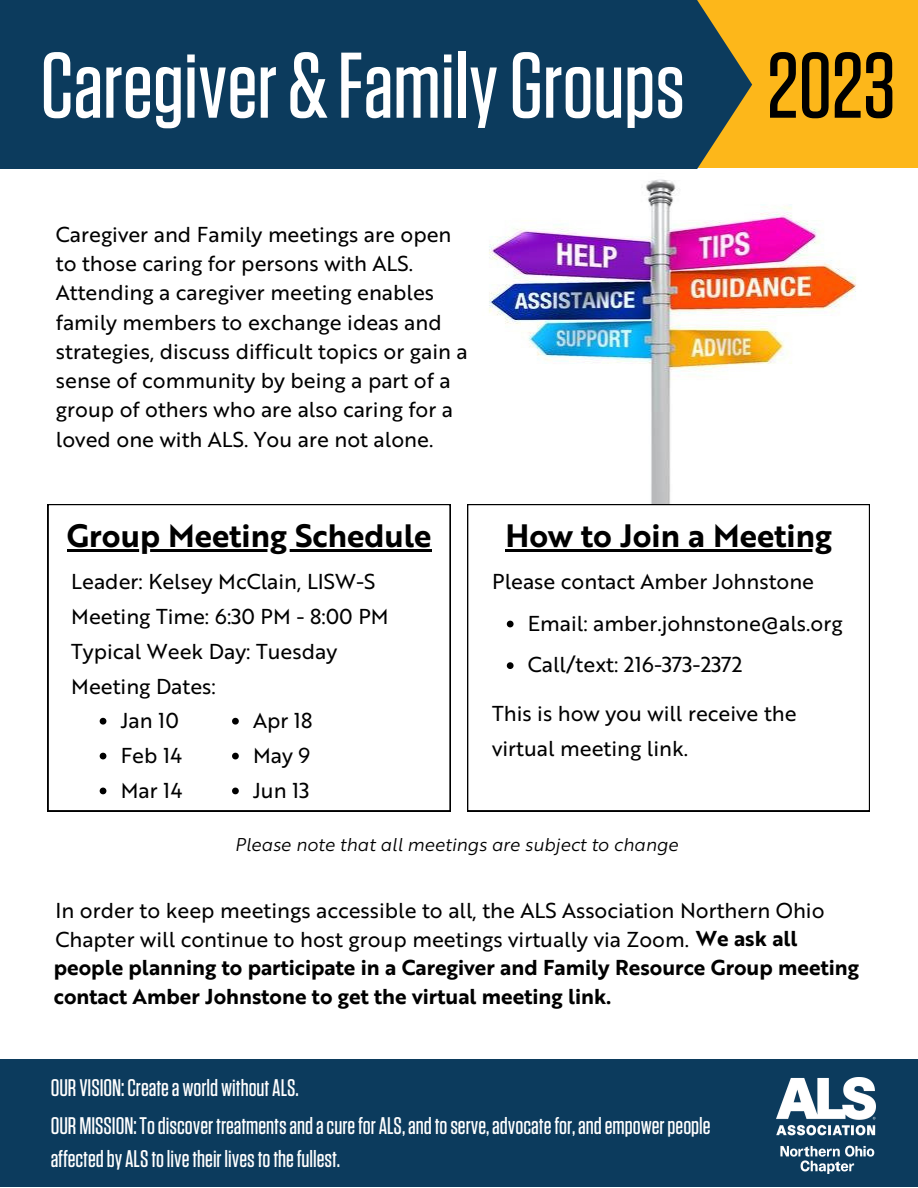
<style>
.page{position:relative;width:918px;height:1188px;background:#fff}
.page>*{position:absolute;margin:0;border:0;box-sizing:border-box;transform-origin:0 0}
.t1{font:500 93px "Tungsten";color:#fff}
.t2{font:500 93px "Tungsten";color:#000}
.t3{font:31.5px "Brother 1816 Bold";color:#000}
.t4{font:500 24px/38.1px "Tungsten";color:#fff}
.t5{font:21px/29.2px "Brother 1816 Regular";color:#000}
.t6{font:21px/29.2px "Brother 1816 Bold";color:#000}
.t7{font:18px "Brother 1816 Book Italic";color:#000}
.s1{font-family:"Brother 1816 Bold"}
</style>
<div class="page">
<div style="left:586px;top:0;width:332px;height:168px;background:#fdb71a"></div>
<div style="left:0;top:0;width:752px;height:169px;background:#0c3b5d"></div>
<div style="left:0;top:1059px;width:918px;height:128px;background:#0c3b5d"></div>
<img style="left:777px;top:1078px;width:99px;height:95px">
<img style="left:489px;top:179px;width:368px;height:325px">
<svg style="left:48px;top:504px;width:402px;height:307px"></svg>
<hr style="left:67px;top:549px;width:365px;height:2px;background:#000">
<svg style="left:232px;top:718px;width:7px;height:7px"></svg>
<svg style="left:232px;top:753px;width:7px;height:6px"></svg>
<svg style="left:232px;top:788px;width:7px;height:6px"></svg>
<svg style="left:100px;top:718px;width:6px;height:7px"></svg>
<svg style="left:100px;top:753px;width:6px;height:6px"></svg>
<svg style="left:100px;top:788px;width:6px;height:6px"></svg>
<svg style="left:467px;top:504px;width:403px;height:307px"></svg>
<hr style="left:506px;top:549px;width:326px;height:2px;background:#000">
<svg style="left:507px;top:621px;width:7px;height:6px"></svg>
<svg style="left:507px;top:662px;width:7px;height:7px"></svg>
<h1 class="t1" style="left:41px;top:28px;width:646px">Caregiver &amp; FamilyGroups</h1>
<p class="t5" style="left:56px;top:218px;width:413px">Caregiver and Family meetings are open to those caring for persons with ALS.<br>Attending a caregiver meeting enables family members to exchange ideas and strategies, discuss difficult topics or gain a sense of community by being a part of a group of others who are also caring for a loved one with ALS. You are not alone.</p>
<h1 class="t2" style="left:767px;top:28px;width:130px">2023</h1>
<h2 class="t3" style="left:67px;top:513px;width:366px">Group Meeting Schedule</h2>
<p class="t5" style="left:71px;top:565px;width:306px">Leader: Kelsey McClain, LISW-S</p>
<p class="t5" style="left:71px;top:600px;width:319px">Meeting Time: 6:30 PM - 8:00 PM</p>
<p class="t5" style="left:71px;top:635px;width:267px">Typical Week Day: Tuesday</p>
<p class="t5" style="left:71px;top:670px;width:146px">Meeting Dates:</p>
<p class="t5" style="left:253px;top:704px;width:61px">Apr 18</p>
<p class="t5" style="left:253px;top:739px;width:58px">May 9</p>
<p class="t5" style="left:253px;top:774px;width:58px">Jun 13</p>
<p class="t5" style="left:121px;top:702px;width:63px;line-height:34.8px">Jan 10<br>Feb 14<br>Mar 14</p>
<h2 class="t3" style="left:506px;top:513px;width:328px">How to Join a Meeting</h2>
<p class="t5" style="left:492px;top:566px;width:323px">Please contact Amber Johnstone</p>
<p class="t5" style="left:528px;top:601px;width:316px;line-height:41.7px">Email: amber.johnstone@als.org<br>Call/text: 216-373-2372</p>
<p class="t5" style="left:492px;top:695px;width:306px;line-height:34.8px">This is how you will receive the virtual meeting link.</p>
<p class="t7" style="left:235px;top:831px;width:445px">Please note that all meetings are subject to change</p>
<p class="t5" style="left:55px;top:894px;width:771px">In order to keep meetings accessible to all, the ALS Association Northern Ohio</p>
<p class="t5" style="left:55px;top:923px;width:744px">Chapter will continue to host group meetings virtually via Zoom. <span class="s1">We ask all</span></p>
<p class="t6" style="left:54px;top:952px;width:807px">people planning to participate in a Caregiver and Family Resource Group meeting contact Amber Johnstone to get the virtual meeting link.</p>
<p class="t4" style="left:51px;top:1069px;width:662px">OURVISION:Createa world withoutALS.<br>OURMISSION:Todiscover treatmentsandacureforALS,andtoserve,advocatefor,andempowerpeople</p>
<p class="t4" style="left:51px;top:1139px;width:291px">affectedbyALStolivetheir livestothefullest.</p>
</div>
